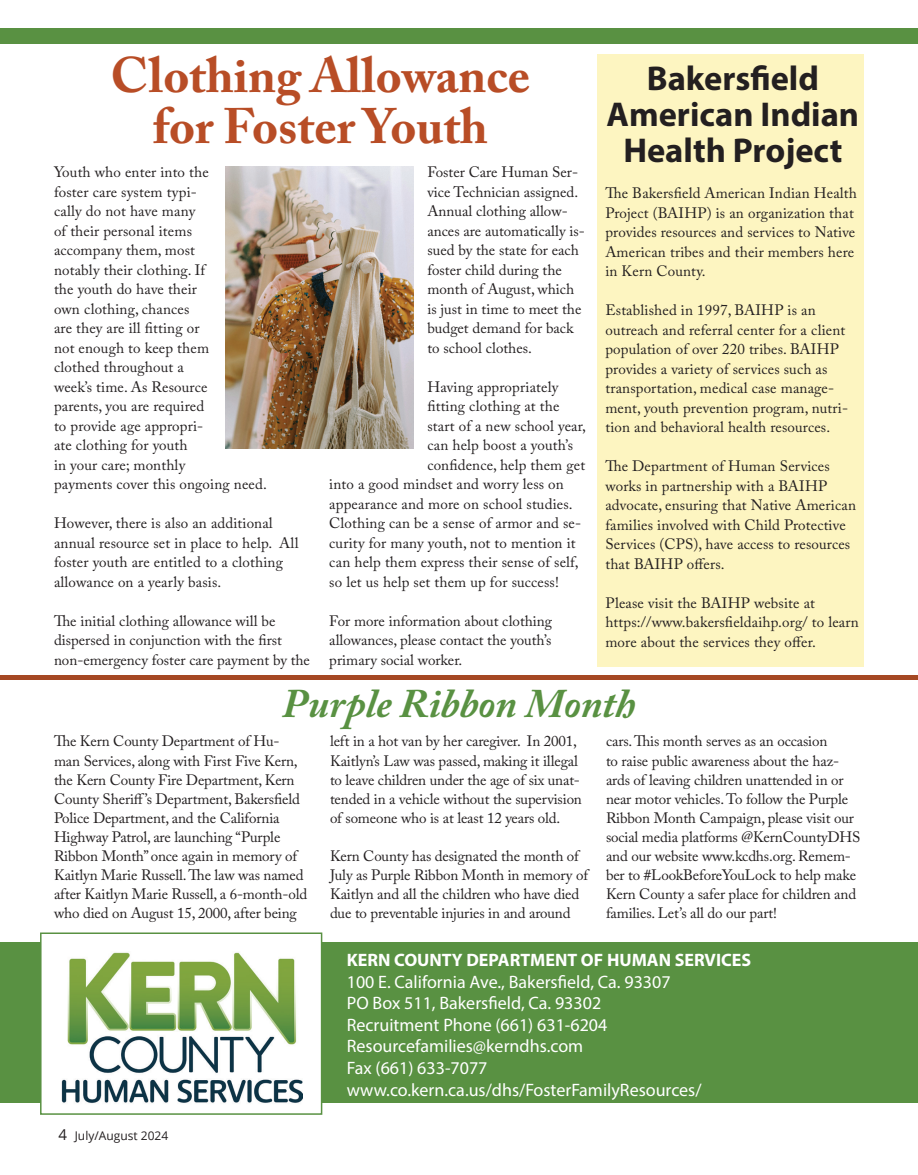
<style>
.page{position:relative;width:918px;height:1175px;background:#fff}
.page>*{position:absolute;margin:0;border:0;box-sizing:border-box;transform-origin:0 0}
.t1{font:700 49.5px/51px "Adobe Caslon Pro";color:#b84d26;text-align:center}
.t2{font:italic 700 40.5px "Adobe Caslon Pro";color:#599142}
.t3{font:700 34.5px/36px "Myriad Pro";color:#231f20;text-align:center}
.t4{font:18px "Myriad Pro";color:#fff}
.t5{font:700 18px "Myriad Pro";color:#fff}
.t6{font:15px/19.5px "Adobe Caslon Pro";letter-spacing:.005em;color:#231f20}
.t7{font:12px "Open Sans";color:#231f20}
.s1{font-size:15px}
</style>
<div class="page">
<div style="left:598px;top:54px;width:266px;height:612px;background:#fdf5c1"></div>
<div style="left:0;top:942px;width:918px;height:160px;background:#599142"></div>
<div style="left:41px;top:933px;width:281px;height:181px;background:#fff"></div>
<img style="left:61px;top:952px;width:242px;height:151px">
<div style="left:40px;top:932px;width:282px;height:182px;border:2px solid #599142"></div>
<div style="left:0;top:28px;width:918px;height:16px;background:#599142"></div>
<hr style="left:0;top:675px;width:918px;height:4px;background:#a54823">
<img style="left:226px;top:166px;width:188px;height:282px">
<p class="t1" style="left:111px;top:49px;width:421px">Clothing Allowance for Foster Youth</p>
<p class="t6" style="left:54px;top:162px;width:214px">Youth who enter into the<br>foster care system typi-<br>cally do not have many<br>of their personal items<br>accompany them, most<br>notably their clothing. If<br>the youth do have their<br>own clothing, chances<br>are they are ill fitting or<br>not enough to keep them<br>clothed throughout a<br>week’s time. As Resource<br>parents, you are required<br>to provide age appropri-<br>ate clothing for youth<br>in your care; monthly<br>payments cover this ongoing need.</p>
<p class="t6" style="left:54px;top:513px;width:246px">However, there is also an additional annual resource set in place to help. All foster youth are entitled to a clothing allowance on a yearly basis.</p>
<p class="t6" style="left:54px;top:611px;width:258px">The initial clothing allowance will be dispersed in conjunction with the first non-emergency foster care payment by the</p>
<p class="t6" style="left:427px;top:162px;width:159px">Foster Care Human Ser&shy;vice Technician assigned.<br>Annual clothing allow&shy;ances are automatically is&shy;sued by the state for each foster child during the month of August, which is just in time to meet the budget demand for back to school clothes.</p>
<p class="t6" style="left:427px;top:377px;width:132px">Having appropriately</p>
<p class="t6" style="left:427px;top:396px;width:133px">fitting clothing at the</p>
<p class="t6" style="left:427px;top:416px;width:160px">start of a new school year,</p>
<p class="t6" style="left:427px;top:435px;width:147px">can help boost a youth’s</p>
<p class="t6" style="left:427px;top:455px;width:159px">confidence, help them get</p>
<p class="t6" style="left:329px;top:474px;width:236px">into a good mindset and worry less on</p>
<p class="t6" style="left:329px;top:494px;width:245px">appearance and more on school studies.</p>
<p class="t6" style="left:329px;top:513px;width:253px">Clothing can be a sense of armor and se-</p>
<p class="t6" style="left:329px;top:533px;width:248px">curity for many youth, not to mention it</p>
<p class="t6" style="left:329px;top:552px;width:251px">can help them express their sense of self,</p>
<p class="t6" style="left:329px;top:572px;width:231px">so let us help set them up for success!</p>
<p class="t6" style="left:329px;top:611px;width:224px;text-align:justify">For more information about clothing allowances, please contact the youth’s primary social worker.</p>
<p class="t3" style="left:607px;top:60px;width:254px">Bakersfield<br>American Indian<br>Health Project</p>
<p class="t6" style="left:605px;top:183px;width:253px">The Bakersfield American Indian Health Project (BAIHP) is an organization that provides resources and services to Native American tribes and their members here in Kern County.</p>
<p class="t6" style="left:605px;top:300px;width:244px">Established in 1997, BAIHP is an outreach and referral center for a client population of over 220 tribes. BAIHP provides a variety of services such as transportation, medical case manage&shy;ment, youth prevention program, nutri&shy;tion and behavioral health resources.</p>
<p class="t6" style="left:605px;top:456px;width:252px">The Department of Human Services works in partnership with a BAIHP advocate, ensuring that Native American families involved with Child Protective Services (CPS), have access to resources that BAIHP offers.</p>
<p class="t6" style="left:605px;top:593px;width:255px">Please visit the BAIHP website at https://www.bakersfieldaihp.org/ to learn more about the services they offer.</p>
<p class="t2" style="left:282px;top:679px;width:355px">Purple Ribbon Month</p>
<p class="t6" style="left:54px;top:731px;width:255px;line-height:19px">The Kern County Department of Hu&shy;man Services, along with First Five Kern, the Kern County Fire Department, Kern County Sheriff’s Department, Bakersfield Police Department, and the California Highway Patrol, are launching “Purple Ribbon Month” once again in memory of Kaitlyn Marie Russell. The law was named after Kaitlyn Marie Russell, a 6-month-old who died on August 15, 2000, after being</p>
<p class="t6" style="left:330px;top:731px;width:253px;line-height:19px">left in a hot van by her caregiver. In 2001, Kaitlyn’s Law was passed, making it illegal to leave children under the age of six unat&shy;tended in a vehicle without the supervision of someone who is at least 12 years old.</p>
<p class="t6" style="left:330px;top:846px;width:260px;line-height:19px">Kern County has designated the month of July as Purple Ribbon Month in memory of Kaitlyn and all the children who have died due to preventable injuries in and around</p>
<p class="t6" style="left:606px;top:731px;width:256px;line-height:19px">cars. This month serves as an occasion<br>to raise public awareness about the haz&shy;ards of leaving children unattended in or near motor vehicles. To follow the Purple Ribbon Month Campaign, please visit our social media platforms @KernCountyDHS and our website www.kcdhs.org. Remem&shy;ber to #LookBeforeYouLock to help make Kern County a safer place for children and families. Let’s all do our part!</p>
<p class="t7" style="left:58px;top:1127px;width:111px"><span class="s1">4</span> July/August 2024</p>
<p class="t5" style="left:347px;top:948px;width:406px">KERN COUNTY DEPARTMENT OF HUMAN SERVICES</p>
<p class="t4" style="left:347px;top:970px;width:325px">100 E. California Ave., Bakersfield, Ca. 93307</p>
<p class="t4" style="left:347px;top:992px;width:256px">PO Box 511, Bakersfield, Ca. 93302</p>
<p class="t4" style="left:347px;top:1013px;width:262px">Recruitment Phone (661) 631-6204</p>
<p class="t4" style="left:347px;top:1035px;width:238px">Resourcefamilies@kerndhs.com</p>
<p class="t4" style="left:347px;top:1056px;width:142px">Fax (661) 633-7077</p>
<p class="t4" style="left:347px;top:1078px;width:356px">www.co.kern.ca.us/dhs/FosterFamilyResources/</p>
</div>
